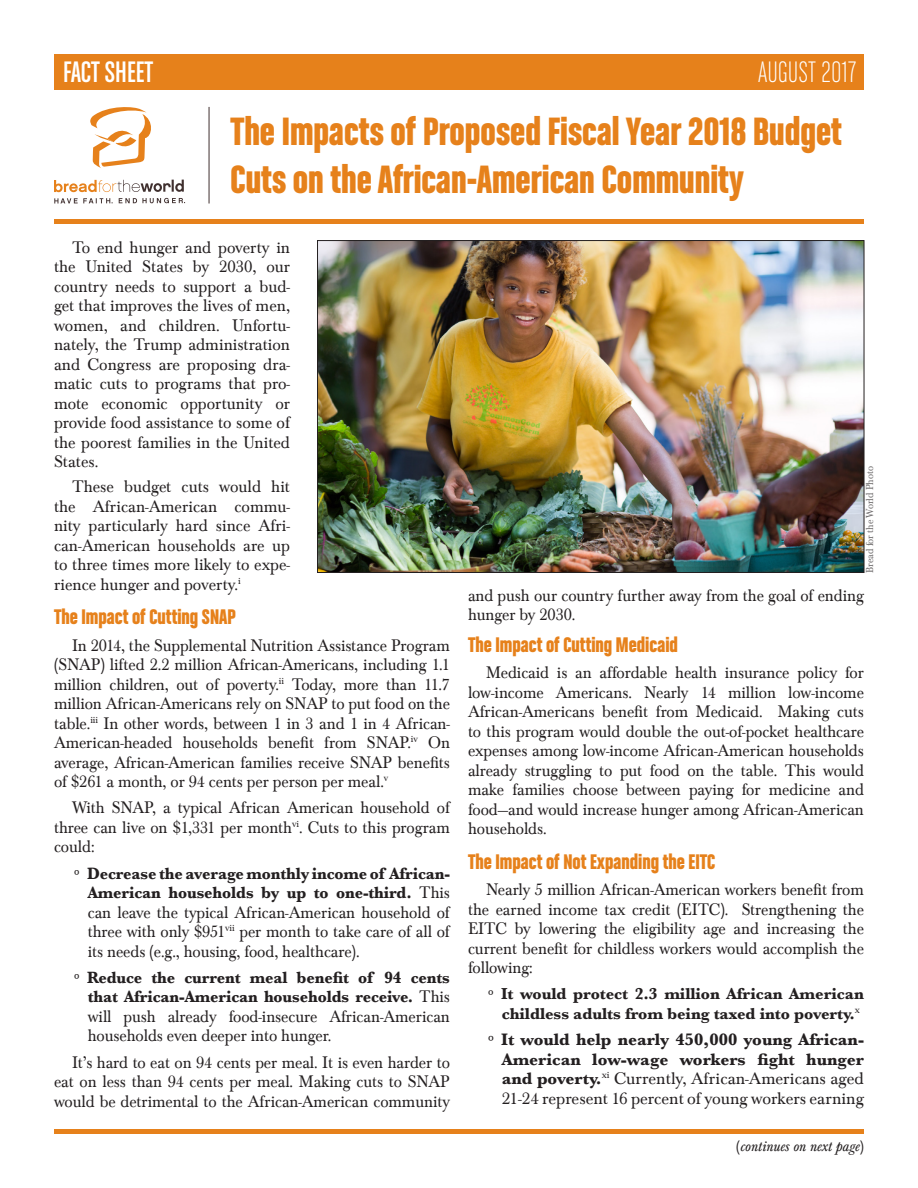
<style>
.page{position:relative;width:918px;height:1188px;background:#fff}
.page>*{position:absolute;margin:0;border:0;box-sizing:border-box;transform-origin:0 0}
.t1{font:42px/48px "Chalet Comprime Hong Kong Sixty";color:#e6811b}
.t2{font:31.5px "Chalet Comprime Milan Sixty";letter-spacing:.02em;color:#fff}
.t3{font:31.5px "Chalet Comprime Cologne Sixty";color:#fff}
.Subhead_-_Fact_Sheet{font:22.5px "Chalet Comprime Hong Kong Sixty";color:#e6811b}
.Bullets_-_Fact_Sheet{font:17.25px/19.5px "Baskerville Com";letter-spacing:-.005em;color:#231f20;text-align:justify;scale:.95 1}
.Body_text_-_Fact_She{font:17.25px/19.5px "Baskerville Com";color:#231f20;text-align:justify}
.t4{font:700 17.25px/19.5px "Baskerville";color:#231f20;text-align:justify}
.t5{font:700 16.95px/19.5px "Baskerville";letter-spacing:-.005em;color:#231f20;text-align:right;scale:.95 1}
.t6{font:700 16.5px/19.5px "Baskerville";color:#231f20;text-align:center}
.t7{font:italic 15px "Baskerville Com";color:#231f20}
.t8{font:10.5px "Baskerville Com";letter-spacing:-.01em;color:#231f20;scale:.95 1}
.s1{font-family:"Baskerville Com";font-weight:400}
.s2{font-family:"Baskerville Com";font-weight:400;font-size:17.25px}
.s3{font-style:normal}
</style>
<div class="page">
<div style="left:54px;top:54px;width:810px;height:35px;background:#e6811b"></div>
<svg style="left:90px;top:107px;width:61px;height:61px"></svg>
<svg style="left:54px;top:198px;width:59px;height:6px"></svg>
<svg style="left:119px;top:198px;width:66px;height:5px"></svg>
<svg style="left:54px;top:180px;width:130px;height:12px"></svg>
<div style="left:54px;top:219px;width:810px;height:5px;background:#e6811b"></div>
<hr style="left:209px;top:107px;width:1px;height:97px;background:#40302f">
<hr style="left:54px;top:1130px;width:810px;height:4px;background:#e6811b">
<img style="left:319px;top:242px;width:543px;height:329px">
<p class="t3" style="left:63px;top:54px;width:92px">FACT SHEET</p>
<p class="t2" style="left:759px;top:55px;width:99px">AUGUST 2017</p>
<p class="t1" style="left:230px;top:106px;width:613px">The Impacts of Proposed Fiscal Year 2018 Budget<br>Cuts on the African-American Community</p>
<p class="Body_text_-_Fact_She" style="left:54px;top:238px;width:238px;text-indent:18px">To end hunger and poverty in the United States by 2030, our country needs to support a bud&shy;get that improves the lives of men, women, and children. Unfortu&shy;nately, the Trump administration and Congress are proposing dra&shy;matic cuts to programs that pro&shy;mote economic opportunity or provide food assistance to some of the poorest families in the United States.</p>
<p class="Body_text_-_Fact_She" style="left:54px;top:477px;width:238px;text-indent:18px">These budget cuts would hit the African-American commu&shy;nity particularly hard since Afri&shy;can-American households are up to three times more likely to expe&shy;rience hunger and poverty.<sup>i</sup></p>
<p class="Subhead_-_Fact_Sheet" style="left:54px;top:604px;width:183px">The Impact of Cutting SNAP</p>
<p class="Bullets_-_Fact_Sheet" style="left:54px;top:636px;width:418px;text-indent:18px">In 2014, the Supplemental Nutrition Assistance Program (SNAP) lifted 2.2 million African-Americans, including 1.1 million children, out of poverty.<sup>ii</sup> Today, more than 11.7 million African-Americans rely on SNAP to put food on the table.<sup>iii</sup> In other words, between 1 in 3 and 1 in 4 African-American-headed households benefit from SNAP.<sup>iv</sup> On average, African-American families receive SNAP benefits of $261 a month, or 94 cents per person per meal.<sup>v</sup></p>
<p class="Bullets_-_Fact_Sheet" style="left:54px;top:798px;width:418px;text-indent:18px">With SNAP, a typical African American household of three can live on $1,331 per month<sup>vi</sup>. Cuts to this program could:</p>
<p class="t5" style="left:74px;top:864px;width:397px"><span class="s1">º</span> Decrease the average monthly income of African-<br>American households by up to one-third. <span class="s2">This</span></p>
<p class="Bullets_-_Fact_Sheet" style="left:88px;top:903px;width:383px">can leave the typical African-American household of three with only $951<sup>vii</sup> per month to take care of all of its needs (e.g., housing, food, healthcare).</p>
<p class="t5" style="left:74px;top:968px;width:397px"><span class="s1">º</span> Reduce the current meal benefit of 94 cents that African-American households receive. <span class="s2">This</span></p>
<p class="Bullets_-_Fact_Sheet" style="left:88px;top:1007px;width:383px">will push already food-insecure African-American households even deeper into hunger.</p>
<p class="Bullets_-_Fact_Sheet" style="left:54px;top:1053px;width:418px;text-indent:18px">It’s hard to eat on 94 cents per meal. It is even harder to eat on less than 94 cents per meal. Making cuts to SNAP would be detrimental to the African-American community</p>
<p class="t8" style="left:864px;top:573px;width:114px;rotate:-90deg">Bread for the World Photo</p>
<p class="Bullets_-_Fact_Sheet" style="left:468px;top:586px;width:418px">and push our country further away from the goal of ending hunger by 2030.</p>
<p class="Subhead_-_Fact_Sheet" style="left:468px;top:631px;width:211px">The Impact of Cutting Medicaid</p>
<p class="Bullets_-_Fact_Sheet" style="left:468px;top:663px;width:418px;text-indent:18px">Medicaid is an affordable health insurance policy for low-income Americans. Nearly 14 million low-income African-Americans benefit from Medicaid. Making cuts to this program would double the out-of-pocket healthcare expenses among low-income African-American households already struggling to put food on the table. This would make families choose between paying for medicine and food—and would increase hunger among African-American households.</p>
<p class="Subhead_-_Fact_Sheet" style="left:468px;top:848px;width:249px">The Impact of Not Expanding the EITC</p>
<p class="Bullets_-_Fact_Sheet" style="left:468px;top:880px;width:418px;text-indent:18px">Nearly 5 million African-American workers benefit from the earned income tax credit (EITC). Strengthening the EITC by lowering the eligibility age and increasing the current benefit for childless workers would accomplish the following:</p>
<p class="t6" style="left:488px;top:984px;width:377px"><span class="s1">º</span> It would protect 2.3 million African American childless adults from being taxed into poverty.<sup>x</sup></p>
<p class="t4" style="left:502px;top:1030px;width:364px;text-indent:-14px"><span class="s1">º</span> It would help nearly 450,000 young African-American low-wage workers fight hunger and poverty.<sup>xi</sup> <span class="s1">Currently, African-Americans aged 21-24 represent 16 percent of young workers earning</span></p>
<p class="t7" style="left:736px;top:1137px;width:129px"><span class="s3">(</span>continues on next page<span class="s3">)</span></p>
</div>
